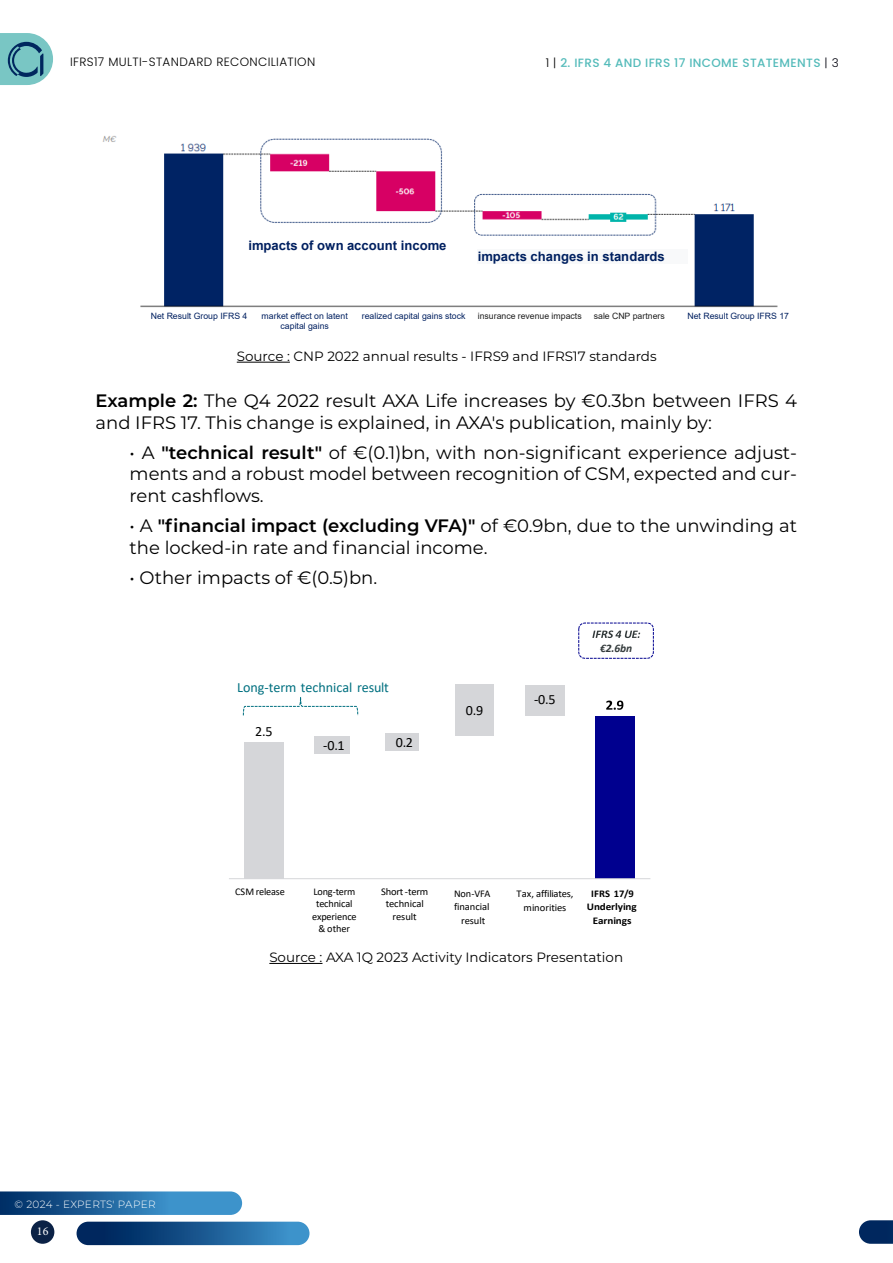
<style>
.page{position:relative;width:893px;height:1263px;background:#fff}
.page>*{position:absolute;margin:0;border:0;box-sizing:border-box;transform-origin:0 0}
.t1{font:18px/21.6px "Montserrat";color:#000}
.t2{font:14.1px "Calibri";letter-spacing:-.005em;color:#017080}
.t3{font:14.1px "Calibri";color:#000}
.t4{font:13.5px "Montserrat";color:#000}
.t5{font:700 13.05px "Arial";color:#002060}
.t6{font:500 12px "Poppins";letter-spacing:.03em;color:#54bbba}
.t7{font:300 12px "Poppins";letter-spacing:.03em;color:#000}
.t8{font:12px "Minion Pro";color:#fff}
.t9{font:italic 700 11.55px "Calibri";color:#343b3c}
.t10{font:300 10.5px "Montserrat";letter-spacing:.02em;color:#fff}
.t11{font:10.2px/12.1px "Calibri";letter-spacing:-.015em;color:#000;text-align:center}
.t12{font:700 10.2px/13.8px "Calibri";letter-spacing:-.01em;color:#000;text-align:center}
.t13{font:8.7px "Arial";color:#002060}
.t14{font:8.7px "Arial";letter-spacing:.005em;color:#1f1f1f}
.s1{font-weight:300;color:#000}
.s2{font-weight:300;color:#050510}
.s3{font-weight:600}
</style>
<div class="page">
<div style="left:31px;top:1220px;width:23px;height:24px;background:#0b2246;border-radius:50%"></div>
<div style="left:77px;top:1222px;width:232px;height:23px;background:linear-gradient(to right,#00184f,#3e95ce);border-radius:12px"></div>
<svg style="left:0;top:1191px;width:242px;height:24px;background:#2c70a6"></svg>
<svg style="left:859px;top:1220px;width:34px;height:24px"></svg>
<svg style="left:0;top:33px;width:53px;height:52px;background:#75b5bb"></svg>
<hr style="left:237px;top:362px;width:53px;height:1px;background:#000">
<hr style="left:269px;top:963px;width:53px;height:1px;background:#000">
<div style="left:245px;top:742px;width:39px;height:137px;background:#d5d6d9"></div>
<div style="left:596px;top:716px;width:39px;height:163px;background:#00008f"></div>
<hr style="left:229px;top:878px;width:421px;height:1px;background:#d5d6d9">
<svg style="left:242px;top:697px;width:117px;height:19px"></svg>
<svg style="left:606px;top:700px;width:17px;height:10px"></svg>
<div style="left:315px;top:736px;width:35px;height:18px;background:#d5d6d9"></div>
<div style="left:385px;top:734px;width:33px;height:17px;background:#d5d6d9"></div>
<div style="left:525px;top:685px;width:39px;height:31px;background:#d5d6d9"></div>
<img style="left:564px;top:685px;width:1px;height:31px">
<svg style="left:578px;top:623px;width:76px;height:36px"></svg>
<img style="left:102px;top:136px;width:676px;height:172px">
<div style="left:243px;top:234px;width:235px;height:22px;background:#fff"></div>
<div style="left:478px;top:249px;width:210px;height:15px;background:#f8f9fa"></div>
<p class="t7" style="left:70px;top:55px;width:247px">IFRS17 MULTI-STANDARD RECONCILIATION</p>
<p class="t6" style="left:546px;top:55px;width:295px"><span class="s1">1 |</span> 2. IFRS 4 AND IFRS 17 INCOME STATEMENTS <span class="s2">| 3</span></p>
<p class="t5" style="left:248px;top:236px;width:200px">impacts of own account income</p>
<p class="t5" style="left:478px;top:247px;width:189px">impacts changes in standards</p>
<p class="t13" style="left:151px;top:310px;width:98px">Net Result Group IFRS 4</p>
<p class="t13" style="left:687px;top:310px;width:103px">Net Result Group IFRS 17</p>
<p class="t13" style="left:262px;top:310px;width:88px">market effect on latent</p>
<p class="t13" style="left:362px;top:310px;width:105px">realized capital gains stock</p>
<p class="t14" style="left:478px;top:310px;width:105px">insurance revenue impacts</p>
<p class="t14" style="left:594px;top:310px;width:72px">sale CNP partners</p>
<p class="t13" style="left:281px;top:320px;width:50px">capital gains</p>
<p class="t4" style="left:237px;top:347px;width:421px">Source : CNP 2022 annual results - IFRS9 and IFRS17 standards</p>
<p class="t1" style="left:96px;top:389px;width:703px"><span class="s3">Example 2:</span> The Q4 2022 result AXA Life increases by €0.3bn between IFRS 4 and IFRS 17. This change is explained, in AXA's publication, mainly by:</p>
<p class="t1" style="left:130px;top:441px;width:669px;text-align:justify">• A <span class="s3">"technical result"</span> of €(0.1)bn, with non-significant experience adjust&shy;ments and a robust model between recognition of CSM, expected and cur&shy;rent cashflows.</p>
<p class="t1" style="left:130px;top:514px;width:669px">• A <span class="s3">"financial impact (excluding VFA)"</span> of €0.9bn, due to the unwinding at the locked-in rate and financial income.</p>
<p class="t1" style="left:130px;top:566px;width:249px">• Other impacts of €(0.5)bn.</p>
<p class="t2" style="left:237px;top:677px;width:153px">Long-term technical result</p>
<p class="t3" style="left:255px;top:722px;width:19px">2.5</p>
<p class="t3" style="left:323px;top:735px;width:23px">-0.1</p>
<p class="t3" style="left:396px;top:733px;width:19px">0.2</p>
<p class="t3" style="left:466px;top:701px;width:19px">0.9</p>
<p class="t3" style="left:534px;top:690px;width:23px">-0.5</p>
<p class="t9" style="left:600px;top:640px;width:33px">€2.6bn</p>
<p class="t11" style="left:235px;top:885px;width:51px">CSM release</p>
<p class="t11" style="left:312px;top:885px;width:46px">Long-term technical experience &amp; other</p>
<p class="t11" style="left:381px;top:885px;width:49px">Short-term technical result</p>
<p class="t11" style="left:454px;top:886px;width:38px;line-height:13.8px">Non-VFA financial result</p>
<p class="t11" style="left:517px;top:886px;width:59px;line-height:14px">Tax, affiliates, minorities</p>
<p class="t12" style="left:587px;top:886px;width:51px">IFRS 17/9<br>Underlying<br>Earnings</p>
<p class="t10" style="left:14px;top:1197px;width:143px">© 2024 - EXPERTS' PAPER</p>
<p class="t8" style="left:37px;top:1223px;width:13px">16</p>
<p class="t4" style="left:269px;top:948px;width:355px">Source : AXA 1Q 2023 Activity Indicators Presentation</p>
</div>
